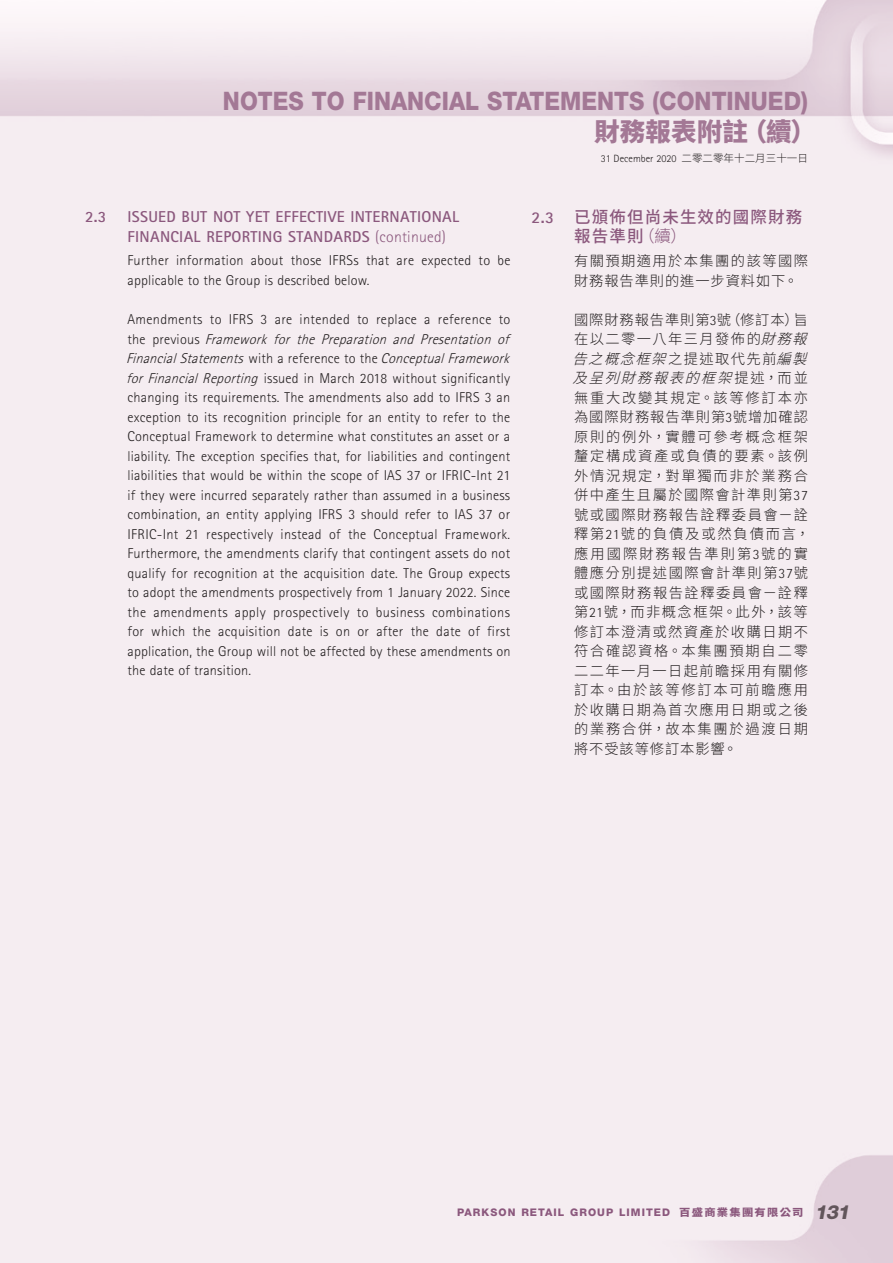
<style>
.page{position:relative;width:893px;height:1263px;background:#fff}
.page>*{position:absolute;margin:0;border:0;box-sizing:border-box;transform-origin:0 0}
.t1{font:800 25.5px "Helvetica Neue LT Std";color:#a37895;scale:.9 1}
.t2{font:800 25.5px "Source Han Sans TC";letter-spacing:.005em;color:#a37895}
.C_Heading_1{font:500 16.5px/19.5px "Source Han Sans TC";letter-spacing:.07em;color:#8b587d}
.Heading_1{font:700 15.75px/19.5px "Rotis Sans Serif Std";letter-spacing:.02em;color:#8b587d}
.Body_Text{font:300 14.25px/19.5px "Rotis Sans Serif Std";letter-spacing:.015em;color:#231f20}
.C_Body_Text{font:300 14.25px/19.5px "Source Han Sans TC";letter-spacing:.105em;color:#231f20}
.t3{font:800 10.5px "Helvetica Neue LT Std";letter-spacing:.1em;color:#8b587d}
.t4{font:300 10.5px "Rotis Sans Serif Std";letter-spacing:.005em;color:#231f20}
.s1{font-family:"Source Han Sans TC"}
.s2{font-weight:300}
.s3{font-style:italic}
.s4{font-family:"Rotis Sans Serif Std";font-weight:700}
.s5{font-family:"Rotis Sans Serif Std"}
.s6{font-family:"Source Han Sans TC";font-size:10.2px}
.s7{font-style:italic;font-size:19.5px;color:#62555b}
</style>
<div class="page">
<h1 class="t1" style="left:223px;top:86px;width:651px">NOTES TO FINANCIAL STATEMENTS (CONTINUED)</h1>
<h1 class="t2" style="left:594px;top:118px;width:223px">財務報表附註（續）</h1>
<p class="t4" style="left:601px;top:152px;width:208px">31 December 2020 <span class="s1">二零二零年十二月三十一日</span></p>
<p class="Heading_1" style="left:85px;top:207px;width:23px">2.3</p>
<p class="Heading_1" style="left:128px;top:207px;width:333px">ISSUED BUT NOT YET EFFECTIVE INTERNATIONAL<br>FINANCIAL REPORTING STANDARDS <span class="s2">(continued)</span></p>
<p class="Body_Text" style="left:128px;top:251px;width:384px">Further information about those IFRSs that are expected to be applicable to the Group is described below.</p>
<p class="Body_Text" style="left:126px;top:309px;width:389px">Amendments to IFRS 3 are intended to replace a reference to t h e p r e v i o u s <span class="s3">Framework for the Preparation and Presentation of FinancialStatements</span> w i t h a r e f e r e n c e t o t h e <span class="s3">ConceptualFramework forFinancialReporting</span> issued in March 2018 without significantly changing its requirements. The amendments also add to IFRS 3 an exception to its recognition principle for an entity to refer to the Conceptual Framework to determine what constitutes an asset or a liability. The exception specifies that, for liabilities and contingent liabilities that would be within the scope of IAS 37 or IFRIC-Int 21 if they were incurred separately rather than assumed in a business combination, an entity applying IFRS 3 should refer to IAS 37 or IFRIC-Int 21 respectively instead of the Conceptual Framework.<br>Furthermore, the amendments clarify that contingent assets do not qualify for recognition at the acquisition date. The Group expects to adopt the amendments prospectively from 1 January 2022. Since the amendments apply prospectively to business combinations for which the acquisition date is on or after the date of first application, the Group will not be affected by these amendments on the date of transition.</p>
<p class="C_Heading_1" style="left:574px;top:207px;width:230px;text-indent:-43px"><span class="s4">2.3</span> 已頒佈但尚未生效的國際財務報告準則<span class="s2">（續）</span></p>
<p class="C_Body_Text" style="left:574px;top:251px;width:235px">有關預期適用於本集團的該等國際財務報告準則的進一步資料如下。</p>
<p class="C_Body_Text" style="left:573px;top:310px;width:246px">國際財務報告準則第<span class="s5">3</span>號（修訂本）旨在以二零一八年三月發佈的<span class="s3">財務報告之概念框架</span>之提述取代先前<span class="s3">編製及呈列財務報表的框架</span>提述，而並無重大改變其規定。該等修訂本亦為國際財務報告準則第<span class="s5">3</span>號增加確認原則的例外，實體可參考概念框架釐定構成資產或負債的要素。該例外情況規定，對單獨而非於業務合併中產生且屬於國際會計準則第<span class="s5">37</span>號或國際財務報告詮釋委員會－詮釋第<span class="s5">21</span>號的負債及或然負債而言，應用國際財務報告準則第<span class="s5">3</span>號的實體應分別提述國際會計準則第<span class="s5">37</span>號或國際財務報告詮釋委員會－詮釋第<span class="s5">21</span>號，而非概念框架。此外，該等修訂本澄清或然資產於收購日期不符合確認資格。本集團預期自二零二二年一月一日起前瞻採用有關修訂本。由於該等修訂本可前瞻應用於收購日期為首次應用日期或之後的業務合併，故本集團於過渡日期將不受該等修訂本影響。</p>
<p class="t3" style="left:457px;top:1206px;width:398px">PARKSON RETAIL GROUP LIMITED <span class="s6">百盛商業集團有限公司</span> <span class="s7">131</span></p>
</div>
